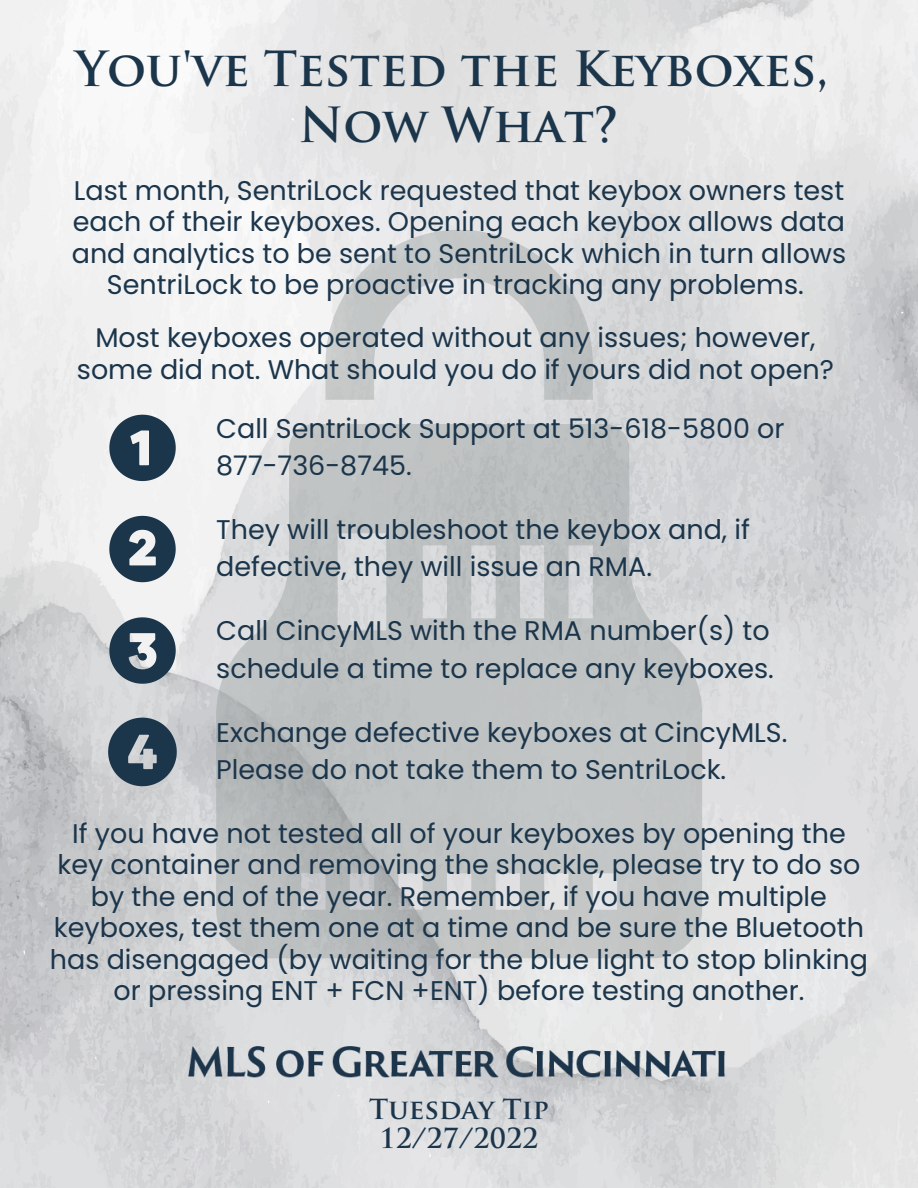
<style>
.page{position:relative;width:918px;height:1188px;background:#fff}
.page>*{position:absolute;margin:0;border:0;box-sizing:border-box;transform-origin:0 0}
.t1{font:700 47.25px/56.2px "Trajan Pro";color:#1b354b;text-align:center}
.t2{font:27px/31.5px "Poppins";color:#1b354b}
.t3{font:700 27px/29.2px "Trajan Pro";color:#1b354b;text-align:center}
</style>
<div class="page">
<img style="left:0;top:0;width:918px;height:1188px">
<svg style="left:326px;top:230px;width:267px;height:170px;background:#d4d6d6"></svg>
<svg style="left:216px;top:424px;width:486px;height:534px;background:#c2c5c5"></svg>
<svg style="left:109px;top:415px;width:67px;height:66px"></svg>
<svg style="left:109px;top:516px;width:67px;height:66px"></svg>
<svg style="left:109px;top:617px;width:67px;height:67px"></svg>
<svg style="left:108px;top:718px;width:69px;height:68px;background:#576978"></svg>
<img style="left:186px;top:1025px;width:548px;height:81px">
<h1 class="t1" style="left:76px;top:46px;width:754px">You've Tested the Keyboxes,<br>Now What?</h1>
<p class="t2" style="left:72px;top:175px;width:776px;text-align:center">Last month, SentriLock requested that keybox owners test each of their keyboxes. Opening each keybox allows data and analytics to be sent to SentriLock which in turn allows SentriLock to be proactive in tracking any problems.</p>
<p class="t2" style="left:77px;top:322px;width:758px;text-align:center">Most keyboxes operated without any issues; however, some did not. What should you do if yours did not open?</p>
<p class="t2" style="left:216px;top:410px;width:570px;line-height:37.2px">Call SentriLock Support at 513-618-5800 or<br>877-736-8745.</p>
<p class="t2" style="left:216px;top:511px;width:535px;line-height:37.2px">They will troubleshoot the keybox and, if defective, they will issue an RMA.</p>
<p class="t2" style="left:216px;top:612px;width:559px;line-height:37.2px">Call CincyMLS with the RMA number(s) to schedule a time to replace any keyboxes.</p>
<p class="t2" style="left:216px;top:714px;width:573px;line-height:37.2px">Exchange defective keyboxes at CincyMLS.<br>Please do not take them to SentriLock.</p>
<p class="t2" style="left:50px;top:818px;width:820px;text-align:center">If you have not tested all of your keyboxes by opening the key container and removing the shackle, please try to do so by the end of the year. Remember, if you have multiple keyboxes, test them one at a time and be sure the Bluetooth has disengaged (by waiting for the blue light to stop blinking or pressing ENT + FCN +ENT) before testing another.</p>
<p class="t3" style="left:369px;top:1098px;width:181px">Tuesday Tip<br>12/27/2022</p>
</div>
